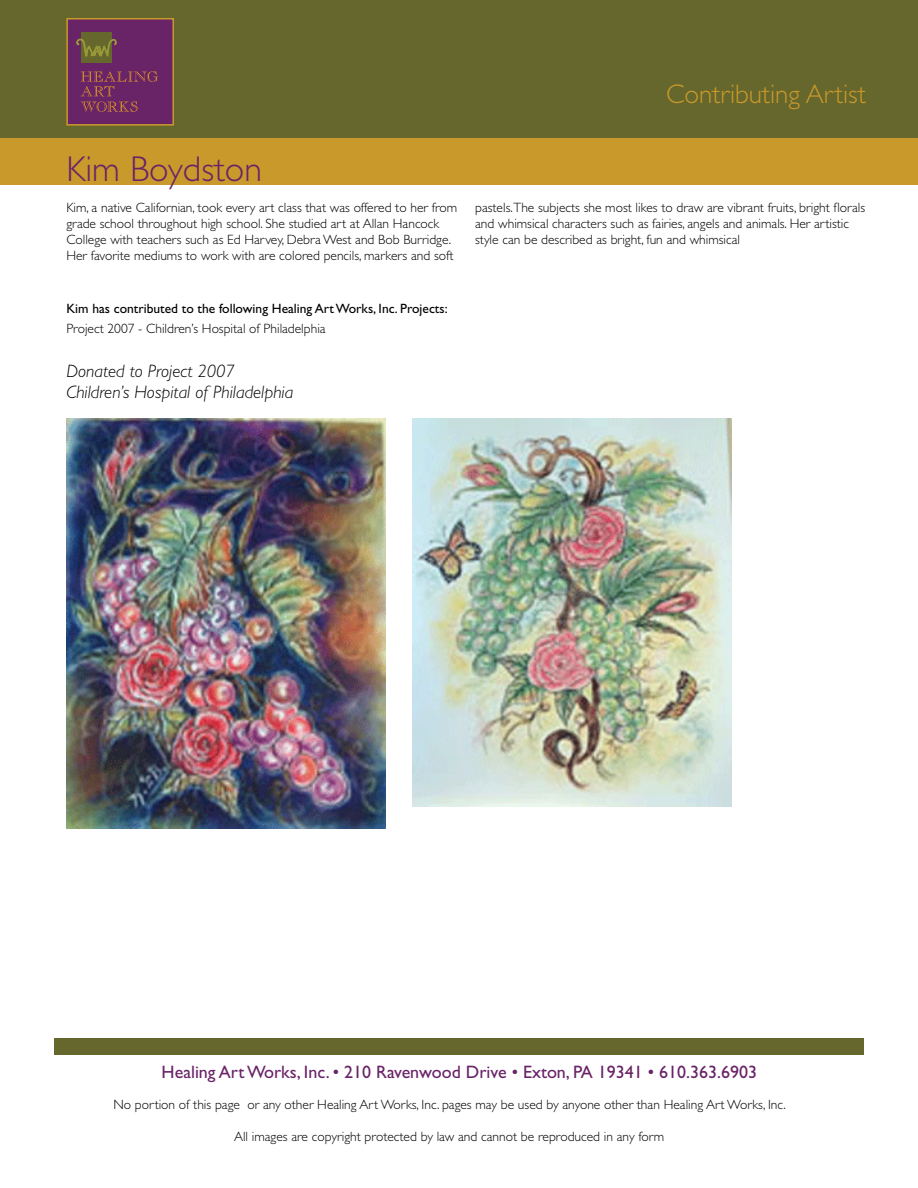
<style>
.page{position:relative;width:918px;height:1188px;background:#fff}
.page>*{position:absolute;margin:0;border:0;box-sizing:border-box;transform-origin:0 0}
.t1{font:300 36px "Gill Sans Std";color:#692367}
.t2{font:300 27px "Gill Sans Std";color:#ca992b}
.t3{font:18px "Gill Sans Std";color:#692367}
.t4{font:italic 300 18px/21.6px "Gill Sans Std";color:#000}
.t5{font:300 13.5px/16.2px "Gill Sans Std";color:#000}
.t6{font:13.5px "Gill Sans Std";color:#000}
</style>
<div class="page">
<div style="left:0;top:0;width:918px;height:138px;background:#66672c"></div>
<div style="left:67px;top:19px;width:106px;height:106px;background:#692467"></div>
<div style="left:81px;top:32px;width:31px;height:31px;background:#66672c"></div>
<svg style="left:76px;top:38px;width:41px;height:19px"></svg>
<svg style="left:81px;top:71px;width:77px;height:41px"></svg>
<div style="left:66px;top:18px;width:108px;height:108px;border:2px solid #ca992b"></div>
<div style="left:0;top:138px;width:918px;height:46px;background:#ca992b"></div>
<div style="left:54px;top:1038px;width:810px;height:16px;background:#66672c"></div>
<img style="left:66px;top:419px;width:319px;height:409px">
<img style="left:412px;top:419px;width:319px;height:387px">
<h1 class="t1" style="left:66px;top:148px;width:197px">Kim Boydston</h1>
<h2 class="t2" style="left:666px;top:79px;width:201px">Contributing Artist</h2>
<p class="t5" style="left:66px;top:199px;width:392px">Kim, a native Californian, took every art class that was offered to her from grade school throughout high school. She studied art at Allan Hancock College with teachers such as Ed Harvey, Debra West and Bob Burridge.<br>Her favorite mediums to work with are colored pencils, markers and soft</p>
<p class="t5" style="left:475px;top:199px;width:392px">pastels.The subjects she most likes to draw are vibrant fruits, bright florals and whimsical characters such as fairies, angels and animals. Her artistic style can be described as bright, fun and whimsical</p>
<p class="t6" style="left:66px;top:301px;width:383px">Kim has contributed to the following Healing Art Works, Inc. Projects:</p>
<p class="t5" style="left:66px;top:320px;width:261px">Project 2007 - Children’s Hospital of Philadelphia</p>
<h3 class="t4" style="left:66px;top:360px;width:229px">Donated to Project 2007<br>Children’s Hospital of Philadelphia</h3>
<h3 class="t3" style="left:162px;top:1061px;width:597px">Healing Art Works, Inc. • 210 Ravenwood Drive • Exton, PA 19341 • 610.363.6903</h3>
<p class="t5" style="left:113px;top:1097px;width:674px">No portion of this page or any other Healing Art Works, Inc. pages may be used by anyone other than Healing Art Works, Inc.</p>
<p class="t5" style="left:234px;top:1129px;width:431px">All images are copyright protected by law and cannot be reproduced in any form</p>
</div>
